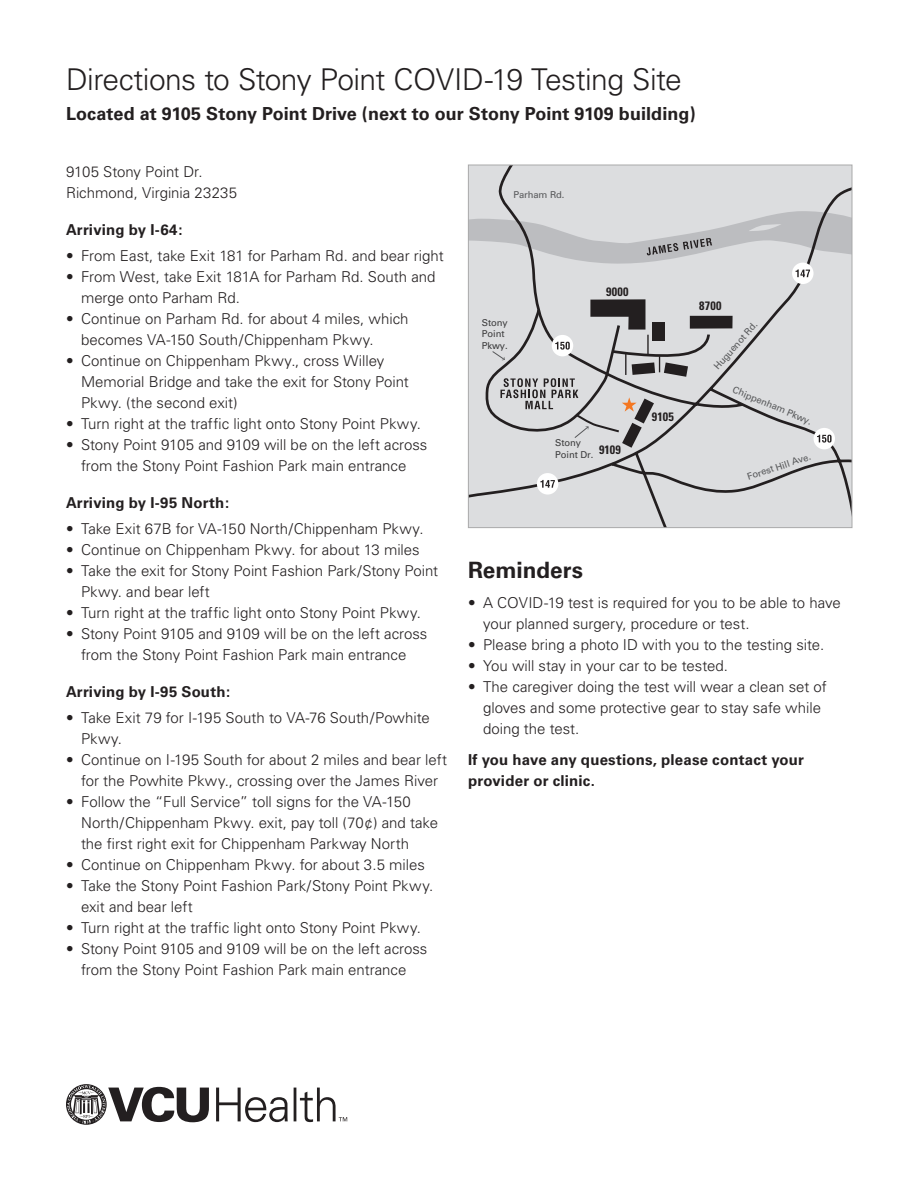
<style>
.page{position:relative;width:918px;height:1188px;background:#fff}
.page>*{position:absolute;margin:0;border:0;box-sizing:border-box;transform-origin:0 0}
.Headline_1_20_22{font:300 30px "Univers";letter-spacing:-.02em;color:#231f20}
.Subheadline_1_15_18{font:700 22.5px "Univers";color:#231f20}
.Callouts_and_Call_to{font:700 18px "Univers";color:#231f20}
.Body_copy_10_14{font:300 15px/21px "Univers";color:#231f20}
.Body_copy_10_14-2{font:700 15px/21px "Univers";letter-spacing:.015em;color:#231f20}
.Body_copy_sub-head_1{font:700 15px "Univers";letter-spacing:.01em;color:#231f20}
.t1{font:700 condensed 12.15px "Univers";letter-spacing:.02em;color:#231f20}
.t2{font:9.45px "Univers";letter-spacing:-.01em;color:#57585a}
.t3{font:9.45px/11.4px "Univers";letter-spacing:-.01em;color:#3c3c3d}
</style>
<div class="page">
<svg style="left:66px;top:1084px;width:281px;height:41px"></svg>
<div style="left:470px;top:167px;width:380px;height:359px;background:#dcdddf"></div>
<div style="left:537px;top:473px;width:21px;height:22px;background:#fff;border-radius:50%"></div>
<svg style="left:540px;top:480px;width:15px;height:8px"></svg>
<svg style="left:470px;top:211px;width:380px;height:79px;background:#cecfd1"></svg>
<div style="left:690px;top:316px;width:43px;height:13px;background:#231f20"></div>
<div style="left:814px;top:428px;width:21px;height:21px;background:#fff;border-radius:50%"></div>
<svg style="left:827px;top:435px;width:5px;height:8px"></svg>
<svg style="left:817px;top:435px;width:13px;height:8px"></svg>
<svg style="left:483px;top:299px;width:229px;height:149px;background:#bfbec0"></svg>
<div style="left:468px;top:165px;width:384px;height:363px;border:1px solid #aaaaab"></div>
<p class="Headline_1_20_22" style="left:66px;top:61px;width:617px">Directions to Stony Point COVID-19 Testing Site</p>
<p class="Callouts_and_Call_to" style="left:66px;top:103px;width:631px">Located at 9105 Stony Point Drive (next to our Stony Point 9109 building)</p>
<p class="Body_copy_10_14" style="left:66px;top:161px;width:138px">9105 Stony Point Dr.</p>
<p class="Body_copy_10_14" style="left:66px;top:182px;width:173px">Richmond, Virginia 23235</p>
<p class="Body_copy_sub-head_1" style="left:66px;top:221px;width:118px">Arriving by I-64:</p>
<p class="Body_copy_10_14" style="left:66px;top:245px;width:379px">• From East, take Exit 181 for Parham Rd. and bear right</p>
<p class="Body_copy_10_14" style="left:81px;top:266px;width:356px;text-indent:-15px">• From West, take Exit 181A for Parham Rd. South and merge onto Parham Rd.</p>
<p class="Body_copy_10_14" style="left:81px;top:308px;width:329px;text-indent:-15px">• Continue on Parham Rd. for about 4 miles, which becomes VA-150 South/Chippenham Pkwy.</p>
<p class="Body_copy_10_14" style="left:81px;top:350px;width:329px;text-indent:-15px">• Continue on Chippenham Pkwy., cross Willey<br>Memorial Bridge and take the exit for Stony Point<br>Pkwy. (the second exit)</p>
<p class="Body_copy_10_14" style="left:66px;top:413px;width:356px">• Turn right at the traffic light onto Stony Point Pkwy.</p>
<p class="Body_copy_10_14" style="left:66px;top:434px;width:363px;text-align:center">• Stony Point 9105 and 9109 will be on the left across from the Stony Point Fashion Park main entrance</p>
<p class="Body_copy_sub-head_1" style="left:66px;top:494px;width:165px">Arriving by I-95 North:</p>
<p class="Body_copy_10_14" style="left:66px;top:518px;width:359px">• Take Exit 67B for VA-150 North/Chippenham Pkwy.</p>
<p class="Body_copy_10_14" style="left:66px;top:539px;width:355px">• Continue on Chippenham Pkwy. for about 13 miles</p>
<p class="Body_copy_10_14" style="left:81px;top:560px;width:359px;text-indent:-15px">• Take the exit for Stony Point Fashion Park/Stony Point<br>Pkwy. and bear left</p>
<p class="Body_copy_10_14" style="left:66px;top:602px;width:356px">• Turn right at the traffic light onto Stony Point Pkwy.</p>
<p class="Body_copy_10_14" style="left:66px;top:623px;width:363px;text-align:center">• Stony Point 9105 and 9109 will be on the left across from the Stony Point Fashion Park main entrance</p>
<p class="Body_copy_sub-head_1" style="left:66px;top:683px;width:166px">Arriving by I-95 South:</p>
<p class="Body_copy_10_14" style="left:81px;top:707px;width:350px;text-indent:-15px">• Take Exit 79 for I-195 South to VA-76 South/Powhite<br>Pkwy.</p>
<p class="Body_copy_10_14" style="left:66px;top:749px;width:383px;text-align:center">• Continue on I-195 South for about 2 miles and bear left for the Powhite Pkwy., crossing over the James River</p>
<p class="Body_copy_10_14" style="left:81px;top:791px;width:359px;text-indent:-15px">• Follow the “Full Service” toll signs for the VA-150<br>North/Chippenham Pkwy. exit, pay toll (70¢) and take the first right exit for Chippenham Parkway North</p>
<p class="Body_copy_10_14" style="left:66px;top:854px;width:360px">• Continue on Chippenham Pkwy. for about 3.5 miles</p>
<p class="Body_copy_10_14" style="left:81px;top:875px;width:354px;text-indent:-15px">• Take the Stony Point Fashion Park/Stony Point Pkwy. exit and bear left</p>
<p class="Body_copy_10_14" style="left:66px;top:917px;width:356px">• Turn right at the traffic light onto Stony Point Pkwy.</p>
<p class="Body_copy_10_14" style="left:66px;top:938px;width:363px;text-align:center">• Stony Point 9105 and 9109 will be on the left across from the Stony Point Fashion Park main entrance</p>
<p class="t2" style="left:513px;top:189px;width:53px">Parham Rd.</p>
<p class="t3" style="left:482px;top:317px;width:27px">Stony<br>Point<br>Pkwy.</p>
<p class="t1" style="left:606px;top:284px;width:24px">9000</p>
<p class="t3" style="left:555px;top:437px;width:40px">Stony<br>Point Dr.</p>
<p class="t1" style="left:599px;top:442px;width:23px">9109</p>
<p class="t1" style="left:652px;top:409px;width:23px">9105</p>
<p class="t1" style="left:699px;top:298px;width:24px">8700</p>
<p class="t2" style="left:712px;top:364px;width:62px;rotate:-49deg">Huguenot Rd.</p>
<p class="t2" style="left:736px;top:384px;width:86px;rotate:23deg">Chippenham Pkwy.</p>
<p class="t2" style="left:746px;top:471px;width:68px;rotate:-18deg">Forest Hill Ave.</p>
<p class="Subheadline_1_15_18" style="left:468px;top:557px;width:116px">Reminders</p>
<p class="Body_copy_10_14" style="left:483px;top:592px;width:359px;text-indent:-15px">• A COVID-19 test is required for you to be able to have your planned surgery, procedure or test.</p>
<p class="Body_copy_10_14" style="left:468px;top:634px;width:358px">• Please bring a photo ID with you to the testing site.</p>
<p class="Body_copy_10_14" style="left:468px;top:655px;width:262px">• You will stay in your car to be tested.</p>
<p class="Body_copy_10_14" style="left:483px;top:676px;width:345px;text-indent:-15px">• The caregiver doing the test will wear a clean set of gloves and some protective gear to stay safe while doing the test.</p>
<p class="Body_copy_10_14-2" style="left:468px;top:750px;width:338px">If you have any questions, please contact your provider or clinic.</p>
</div>
